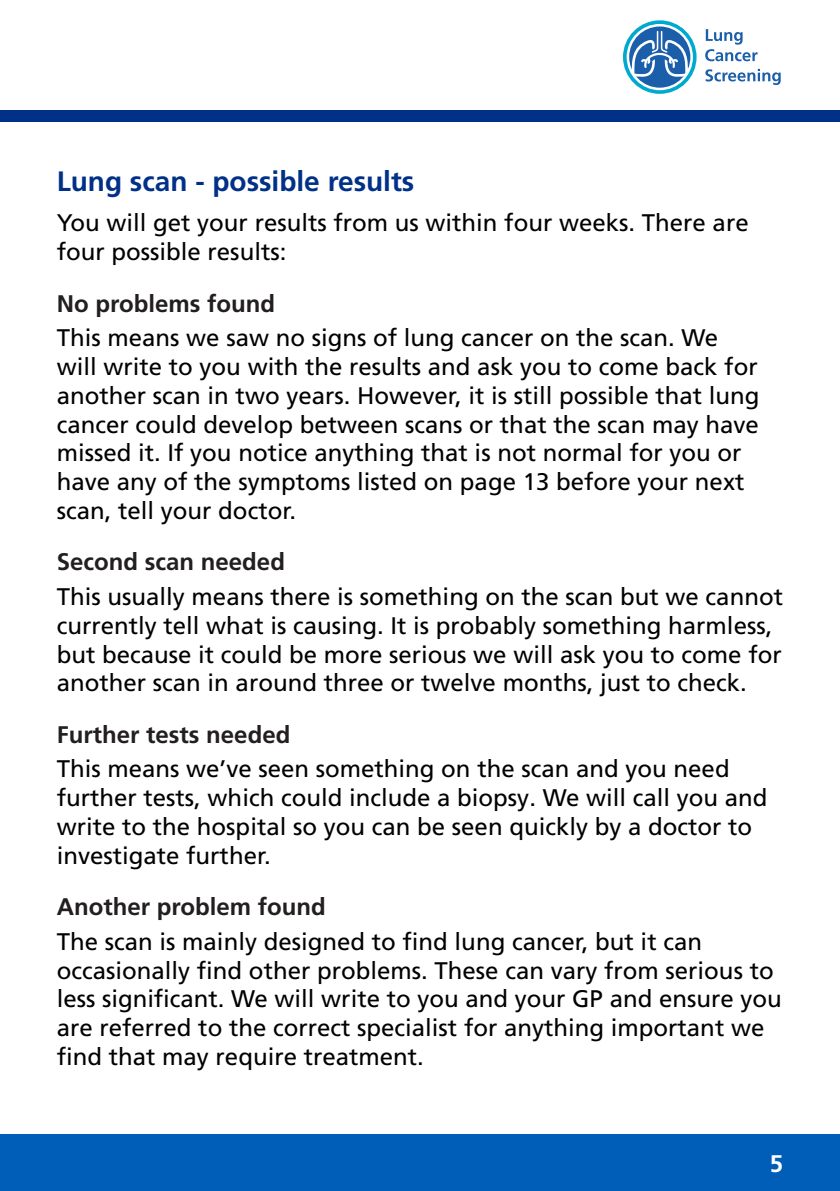
<style>
.page{position:relative;width:840px;height:1191px;background:#fff}
.page>*{position:absolute;margin:0;border:0;box-sizing:border-box;transform-origin:0 0}
.t1{font:700 28px "Frutiger LT Pro";color:#003087}
.t2{font:24px/28.8px "Frutiger LT Pro";color:#000}
.t3{font:700 24px "Frutiger LT Pro";color:#231f20}
.t4{font:700 24px "Frutiger LT Pro";color:#fff}
</style>
<div class="page">
<div style="left:0;top:111px;width:839px;height:11px;background:#003087"></div>
<div style="left:0;top:1134px;width:839px;height:57px;background:#005eb8"></div>
<div style="left:628px;top:27px;width:62px;height:61px;background:#1b5eaa;border-radius:50%"></div>
<svg style="left:631px;top:31px;width:57px;height:46px"></svg>
<div style="left:622px;top:20px;width:74px;height:74px;border:4px solid #00a9cf;border-radius:50%"></div>
<svg style="left:705px;top:29px;width:52px;height:32px"></svg>
<svg style="left:705px;top:69px;width:75px;height:16px"></svg>
<p class="t1" style="left:57px;top:165px;width:359px">Lung scan - possible results</p>
<p class="t2" style="left:57px;top:209px;width:693px">You will get your results from us within four weeks. There are four possible results:</p>
<p class="t3" style="left:57px;top:289px;width:220px">No problems found</p>
<p class="t2" style="left:57px;top:323px;width:703px">This means we saw no signs of lung cancer on the scan. We will write to you with the results and ask you to come back for another scan in two years. However, it is still possible that lung cancer could develop between scans or that the scan may have missed it. If you notice anything that is not normal for you or have any of the symptoms listed on page 13 before your next scan, tell your doctor.</p>
<p class="t3" style="left:57px;top:548px;width:230px">Second scan needed</p>
<p class="t2" style="left:57px;top:582px;width:727px">This usually means there is something on the scan but we cannot currently tell what is causing. It is probably something harmless, but because it could be more serious we will ask you to come for another scan in around three or twelve months, just to check.</p>
<p class="t3" style="left:57px;top:720px;width:235px">Further tests needed</p>
<p class="t2" style="left:57px;top:754px;width:712px">This means we’ve seen something on the scan and you need further tests, which could include a biopsy. We will call you and write to the hospital so you can be seen quickly by a doctor to investigate further.</p>
<p class="t3" style="left:57px;top:892px;width:270px">Another problem found</p>
<p class="t2" style="left:57px;top:927px;width:726px">The scan is mainly designed to find lung cancer, but it can occasionally find other problems. These can vary from serious to less significant. We will write to you and your GP and ensure you are referred to the correct specialist for anything important we find that may require treatment.</p>
<p class="t4" style="left:769px;top:1149px;width:15px">5</p>
</div>
